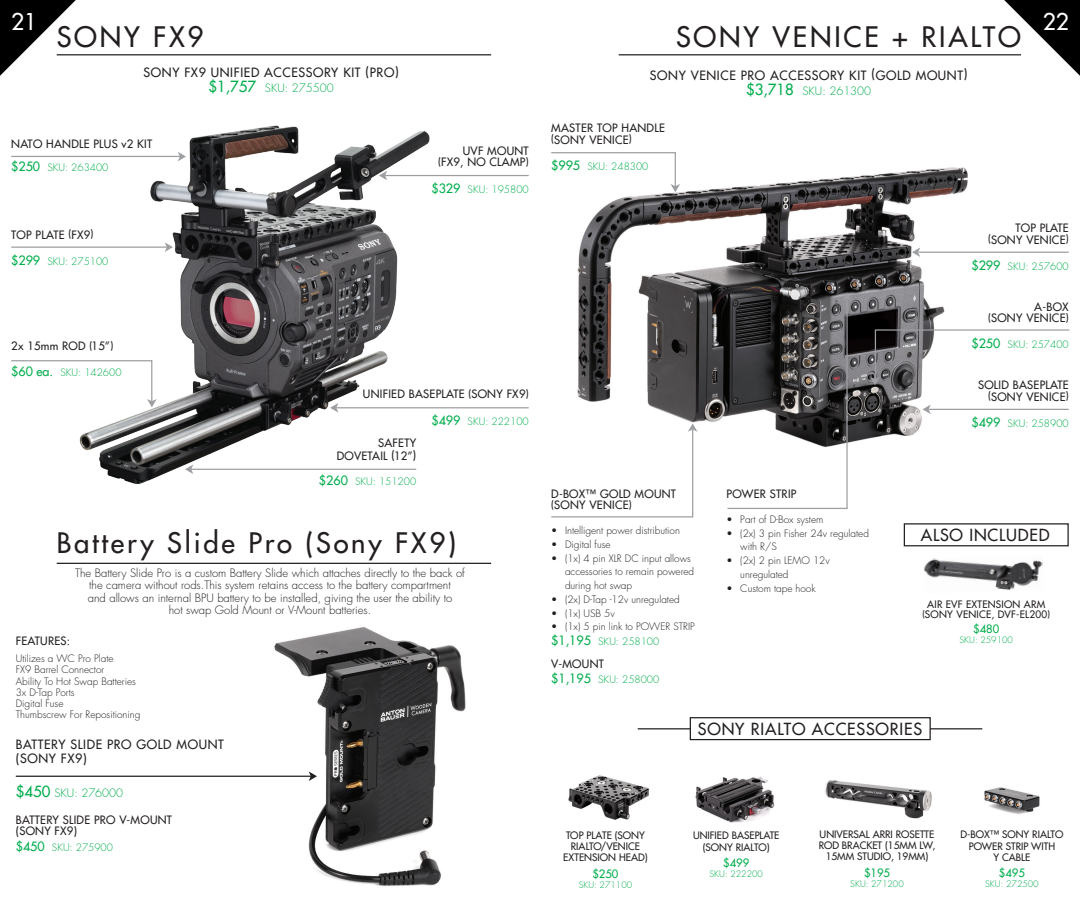
<style>
.page{position:relative;width:1080px;height:900px;background:#fff}
.page>*{position:absolute;margin:0;border:0;box-sizing:border-box;transform-origin:0 0}
.t1{font:500 27.5px "Futura Std";letter-spacing:.1em;color:#231f20}
.t2{font:500 22.5px "Futura Std";color:#fff}
.t3{font:500 16.25px "Futura Std";letter-spacing:.05em;color:#231f20}
.t4{font:500 12.5px/13.8px "Futura Std";letter-spacing:.05em;color:#231f20}
.t5{font:500 11.25px/11.2px "Futura Std";letter-spacing:.025em;color:#231f20}
.t6{font:300 11.25px/12.5px "Futura Std";color:#231f20;text-align:center}
.t7{font:300 11.25px "Futura Std";color:#00ad4c}
.t8{font:500 11.25px "Futura Std";color:#00ad4c}
.t9{font:300 10px/13.8px "Futura Std";color:#231f20}
.t10{font:300 10px "Futura Std";color:#00ad4c}
.t11{font:500 10px/11.2px "Futura Std";color:#231f20;text-align:center}
.t12{font:500 10px "Futura Std";letter-spacing:.025em;color:#231f20}
.t13{font:300 8.75px "Futura Std";color:#00ad4c}
.s1{font-weight:500;font-size:15px}
.s2{font-weight:500;font-size:12.5px}
.s3{font-size:10px}
.s4{font-size:8.75px}
</style>
<div class="page">
<img style="left:224px;top:627px;width:242px;height:259px">
<img style="left:42px;top:125px;width:456px;height:359px">
<svg style="left:0;top:0;width:76px;height:76px"></svg>
<hr style="left:57px;top:54px;width:434px;height:1px;background:#231f20">
<hr style="left:11px;top:247px;width:158px;height:1px;background:#9d9fa2">
<svg style="left:165px;top:242px;width:8px;height:10px"></svg>
<hr style="left:383px;top:175px;width:146px;height:1px;background:#9d9fa2">
<svg style="left:379px;top:171px;width:8px;height:9px"></svg>
<hr style="left:334px;top:407px;width:195px;height:1px;background:#9d9fa2">
<svg style="left:330px;top:403px;width:8px;height:10px"></svg>
<svg style="left:11px;top:360px;width:146px;height:47px"></svg>
<hr style="left:11px;top:156px;width:171px;height:1px;background:#9d9fa2">
<svg style="left:178px;top:152px;width:8px;height:9px"></svg>
<img style="left:577px;top:167px;width:398px;height:275px">
<svg style="left:1004px;top:0;width:76px;height:76px"></svg>
<hr style="left:619px;top:54px;width:402px;height:1px;background:#231f20">
<hr style="left:918px;top:252px;width:151px;height:1px;background:#9d9fa2">
<svg style="left:912px;top:247px;width:8px;height:10px"></svg>
<svg style="left:870px;top:329px;width:200px;height:56px"></svg>
<hr style="left:929px;top:409px;width:140px;height:1px;background:#9d9fa2">
<svg style="left:923px;top:405px;width:8px;height:9px"></svg>
<svg style="left:551px;top:423px;width:146px;height:95px"></svg>
<svg style="left:726px;top:293px;width:126px;height:216px"></svg>
<svg style="left:551px;top:152px;width:129px;height:40px"></svg>
<div style="left:904px;top:523px;width:165px;height:23px;border:1px solid #231f20"></div>
<img style="left:924px;top:558px;width:119px;height:32px">
<div style="left:690px;top:717px;width:241px;height:23px;border:1px solid #231f20"></div>
<hr style="left:930px;top:728px;width:52px;height:1px;background:#231f20">
<hr style="left:638px;top:728px;width:52px;height:1px;background:#231f20">
<img style="left:568px;top:775px;width:81px;height:45px">
<img style="left:984px;top:787px;width:56px;height:27px">
<img style="left:695px;top:776px;width:80px;height:47px">
<img style="left:825px;top:780px;width:107px;height:39px">
<hr style="left:189px;top:469px;width:227px;height:1px;background:#9d9fa2">
<hr style="left:57px;top:563px;width:434px;height:1px;background:#231f20">
<hr style="left:16px;top:776px;width:297px;height:1px;background:#231f20">
<svg style="left:309px;top:771px;width:8px;height:10px"></svg>
<svg style="left:185px;top:464px;width:8px;height:10px"></svg>
<p class="t2" style="left:11px;top:7px;width:28px">21</p>
<p class="t1" style="left:57px;top:20px;width:148px">SONY FX9</p>
<p class="t4" style="left:144px;top:66px;width:257px">SONY FX9 UNIFIED ACCESSORY KIT (PRO)</p>
<p class="t7" style="left:209px;top:82px;width:127px"><span class="s1">$1,757</span> SKU: 275500</p>
<p class="t5" style="left:11px;top:139px;width:142px">NATO HANDLE PLUS v2 KIT</p>
<p class="t10" style="left:11px;top:161px;width:99px"><span class="s2">$250</span> SKU: 263400</p>
<p class="t5" style="left:11px;top:229px;width:84px">TOP PLATE <span class="s3">(</span>FX9<span class="s3">)</span></p>
<p class="t10" style="left:11px;top:255px;width:99px"><span class="s2">$299</span> SKU: 275100</p>
<p class="t5" style="left:11px;top:341px;width:104px">2x 15mm ROD <span class="s3">(</span>15”<span class="s3">)</span></p>
<p class="t10" style="left:11px;top:367px;width:112px"><span class="s2">$60 ea.</span> SKU: 142600</p>
<p class="t5" style="left:463px;top:145px;width:67px">UVF MOUNT</p>
<p class="t5" style="left:438px;top:157px;width:92px"><span class="s3">(</span>FX9, NO CLAMP<span class="s3">)</span></p>
<p class="t10" style="left:431px;top:183px;width:99px"><span class="s2">$329</span> SKU: 195800</p>
<p class="t5" style="left:363px;top:389px;width:167px">UNIFIED BASEPLATE <span class="s3">(</span>SONY FX9<span class="s3">)</span></p>
<p class="t10" style="left:431px;top:415px;width:99px"><span class="s2">$499</span> SKU: 222100</p>
<p class="t5" style="left:378px;top:437px;width:40px">SAFETY</p>
<p class="t5" style="left:337px;top:451px;width:81px">DOVETAIL (12”)</p>
<p class="t10" style="left:319px;top:476px;width:99px"><span class="s2">$260</span> SKU: 151200</p>
<p class="t1" style="left:57px;top:526px;width:401px">Battery Slide Pro (Sony FX9)</p>
<p class="t6" style="left:75px;top:567px;width:391px">The Battery Slide Pro is a custom Battery Slide which attaches directly to the back of the camera without rods.This system retains access to the battery compartment<br>and allows an internal BPU battery to be installed, giving the user the ability to<br>hot swap Gold Mount or V-Mount batteries.</p>
<p class="t5" style="left:16px;top:636px;width:56px">FEATURES:</p>
<p class="t9" style="left:16px;top:652px;width:99px">Utilizes a WC Pro Plate</p>
<p class="t9" style="left:16px;top:663px;width:90px">FX9 Barrel Connector</p>
<p class="t9" style="left:16px;top:675px;width:122px">Ability To Hot Swap Batteries</p>
<p class="t9" style="left:16px;top:686px;width:60px">3x D-Tap Ports</p>
<p class="t9" style="left:16px;top:697px;width:49px">Digital Fuse</p>
<p class="t9" style="left:16px;top:708px;width:126px">Thumbscrew For Repositioning</p>
<p class="t4" style="left:16px;top:738px;width:210px">BATTERY SLIDE PRO GOLD MOUNT (SONY FX9)</p>
<p class="t7" style="left:16px;top:786px;width:109px"><span class="s1">$450</span> SKU: 276000</p>
<p class="t5" style="left:16px;top:814px;width:158px">BATTERY SLIDE PRO V-MOUNT (SONY FX9)</p>
<p class="t10" style="left:16px;top:842px;width:99px"><span class="s2">$450</span> SKU: 275900</p>
<p class="t1" style="left:676px;top:20px;width:346px">SONY VENICE + RIALTO</p>
<p class="t4" style="left:650px;top:69px;width:319px">SONY VENICE PRO ACCESSORY KIT (GOLD MOUNT)</p>
<p class="t7" style="left:746px;top:84px;width:127px"><span class="s1">$3,718</span> SKU: 261300</p>
<p class="t5" style="left:551px;top:123px;width:115px">MASTER TOP HANDLE</p>
<p class="t5" style="left:551px;top:134px;width:82px"><span class="s3">(</span>SONY VENICE<span class="s3">)</span></p>
<p class="t10" style="left:551px;top:160px;width:99px"><span class="s2">$995</span> SKU: 248300</p>
<p class="t2" style="left:1043px;top:7px;width:28px">22</p>
<p class="t5" style="left:1015px;top:223px;width:55px">TOP PLATE</p>
<p class="t5" style="left:988px;top:234px;width:82px"><span class="s3">(</span>SONY VENICE<span class="s3">)</span></p>
<p class="t10" style="left:971px;top:260px;width:99px"><span class="s2">$299</span> SKU: 257600</p>
<p class="t5" style="left:551px;top:488px;width:126px">D-BOX™ GOLD MOUNT <span class="s3">(</span>SONY VENICE<span class="s3">)</span></p>
<p class="t9" style="left:551px;top:524px;width:130px">• Intelligent power distribution</p>
<p class="t9" style="left:551px;top:538px;width:61px">• Digital fuse</p>
<p class="t9" style="left:565px;top:552px;width:131px;text-indent:-14px">• (1x) 4 pin XLR DC input allows accessories to remain powered during hot swap</p>
<p class="t9" style="left:551px;top:593px;width:130px">• (2x) D-Tap -12v unregulated</p>
<p class="t9" style="left:551px;top:607px;width:65px">• (1x) USB 5v</p>
<p class="t9" style="left:551px;top:620px;width:145px">• (1x) 5 pin link to POWER STRIP</p>
<p class="t10" style="left:551px;top:636px;width:110px"><span class="s2">$1,195</span> SKU: 258100</p>
<p class="t5" style="left:551px;top:658px;width:54px">V-MOUNT</p>
<p class="t10" style="left:551px;top:673px;width:110px"><span class="s2">$1,195</span> SKU: 258000</p>
<p class="t5" style="left:727px;top:488px;width:71px">POWER STRIP</p>
<p class="t9" style="left:727px;top:513px;width:98px">• Part of D-Box system</p>
<p class="t9" style="left:740px;top:527px;width:130px;text-indent:-14px">• (2x) 3 pin Fisher 24v regulated with R/S</p>
<p class="t9" style="left:740px;top:554px;width:91px;text-indent:-14px">• (2x) 2 pin LEMO 12v unregulated</p>
<p class="t9" style="left:727px;top:582px;width:91px">• Custom tape hook</p>
<p class="t5" style="left:1034px;top:301px;width:36px">A-BOX</p>
<p class="t5" style="left:988px;top:312px;width:82px"><span class="s3">(</span>SONY VENICE<span class="s3">)</span></p>
<p class="t10" style="left:971px;top:339px;width:99px"><span class="s2">$250</span> SKU: 257400</p>
<p class="t5" style="left:978px;top:380px;width:92px;text-align:right">SOLID BASEPLATE <span class="s3">(</span>SONY VENICE<span class="s3">)</span></p>
<p class="t10" style="left:971px;top:417px;width:99px"><span class="s2">$499</span> SKU: 258900</p>
<p class="t3" style="left:921px;top:525px;width:130px">ALSO INCLUDED</p>
<p class="t12" style="left:927px;top:599px;width:120px">AIR EVF EXTENSION ARM</p>
<p class="t12" style="left:922px;top:609px;width:129px"><span class="s4">(</span>SONY VENICE, DVF-EL200<span class="s4">)</span></p>
<p class="t8" style="left:973px;top:622px;width:28px">$480</p>
<p class="t13" style="left:960px;top:635px;width:55px">SKU: 259100</p>
<p class="t11" style="left:563px;top:830px;width:86px">TOP PLATE (SONY<br>RIALTO/VENICE<br>EXTENSION HEAD)</p>
<p class="t8" style="left:592px;top:867px;width:28px">$250</p>
<p class="t13" style="left:579px;top:879px;width:55px">SKU: 271100</p>
<p class="t3" style="left:698px;top:719px;width:226px">SONY RIALTO ACCESSORIES</p>
<p class="t11" style="left:693px;top:830px;width:88px">UNIFIED BASEPLATE (SONY RIALTO)</p>
<p class="t8" style="left:723px;top:856px;width:28px">$499</p>
<p class="t13" style="left:710px;top:868px;width:55px">SKU: 222200</p>
<p class="t11" style="left:819px;top:829px;width:118px">UNIVERSAL ARRI ROSETTE<br>ROD BRACKET (15MM LW,<br>15MM STUDIO, 19MM)</p>
<p class="t8" style="left:864px;top:866px;width:28px">$195</p>
<p class="t13" style="left:850px;top:878px;width:55px">SKU: 271200</p>
<p class="t11" style="left:961px;top:829px;width:104px">D-BOX™ SONY RIALTO<br>POWER STRIP WITH<br>Y CABLE</p>
<p class="t8" style="left:999px;top:866px;width:28px">$495</p>
<p class="t13" style="left:985px;top:879px;width:55px">SKU: 272500</p>
</div>
